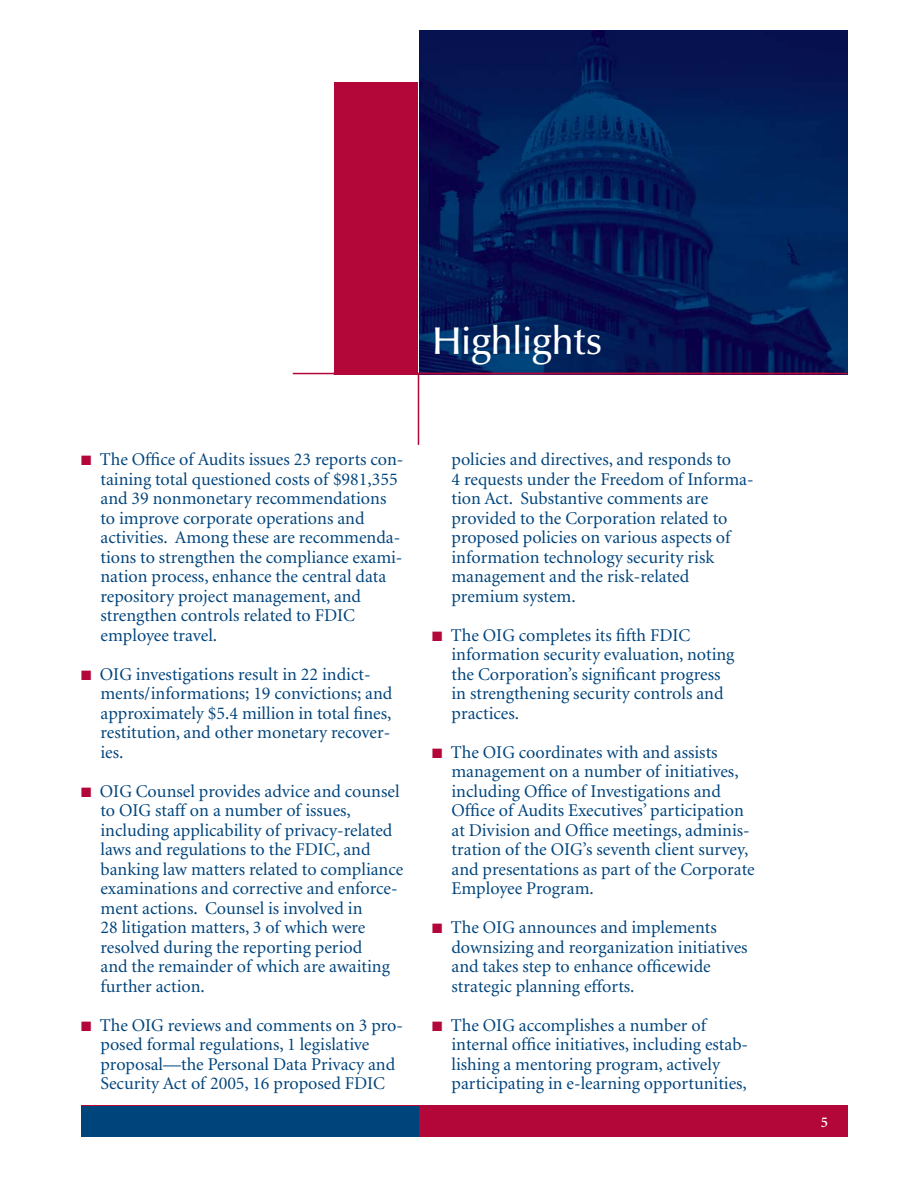
<style>
.page{position:relative;width:918px;height:1188px;background:#fff}
.page>*{position:absolute;margin:0;border:0;box-sizing:border-box;transform-origin:0 0}
.t1{font:39px "Optima Demi";color:#fff}
.t2{font:18px/19.5px "Minion";color:#00447c}
.t3{font:600 15px "Minion";color:#fff}
.s1{color:#b20738}
</style>
<div class="page">
<img style="left:419px;top:31px;width:428px;height:342px">
<div style="left:81px;top:1105px;width:766px;height:31px;background:#b20738"></div>
<div style="left:81px;top:1106px;width:338px;height:30px;background:#00447c"></div>
<div style="left:334px;top:82px;width:84px;height:292px;background:#b20738"></div>
<hr style="left:418px;top:373px;width:1px;height:72px;background:#b20738">
<hr style="left:293px;top:373px;width:554px;height:1px;background:#b20738">
<h1 class="t1" style="left:432px;top:321px;width:172px">Highlights</h1>
<p class="t2" style="left:100px;top:451px;width:304px;text-indent:-19px"><span class="s1">■</span> The Office of Audits issues 23 reports con&shy;taining total questioned costs of $981,355 and 39 nonmonetary recommendations to improve corporate operations and activities. Among these are recommenda&shy;tions to strengthen the compliance exami&shy;nation process, enhance the central data repository project management, and strengthen controls related to FDIC employee travel.</p>
<p class="t2" style="left:100px;top:666px;width:293px;text-indent:-19px"><span class="s1">■</span> OIG investigations result in 22 indict&shy;ments/informations; 19 convictions; and approximately $5.4 million in total fines, restitution, and other monetary recover&shy;ies.</p>
<p class="t2" style="left:100px;top:783px;width:304px;text-indent:-19px"><span class="s1">■</span> OIG Counsel provides advice and counsel to OIG staff on a number of issues, including applicability of privacy-related laws and regulations to the FDIC, and banking law matters related to compliance examinations and corrective and enforce&shy;ment actions. Counsel is involved in<br>28 litigation matters, 3 of which were resolved during the reporting period<br>and the remainder of which are awaiting further action.</p>
<p class="t2" style="left:100px;top:1017px;width:304px;text-indent:-19px"><span class="s1">■</span> The OIG reviews and comments on 3 pro&shy;posed formal regulations, 1 legislative proposal—the Personal Data Privacy and Security Act of 2005, 16 proposed FDIC</p>
<p class="t2" style="left:452px;top:451px;width:304px">policies and directives, and responds to<br>4 requests under the Freedom of Informa&shy;tion Act. Substantive comments are provided to the Corporation related to proposed policies on various aspects of information technology security risk management and the risk-related premium system.</p>
<p class="t2" style="left:451px;top:627px;width:284px;text-indent:-19px"><span class="s1">■</span> The OIG completes its fifth FDIC information security evaluation, noting the Corporation’s significant progress in strengthening security controls and practices.</p>
<p class="t2" style="left:451px;top:744px;width:305px;text-indent:-19px"><span class="s1">■</span> The OIG coordinates with and assists management on a number of initiatives, including Office of Investigations and Office of Audits Executives’ participation at Division and Office meetings, adminis&shy;tration of the OIG’s seventh client survey, and presentations as part of the Corporate Employee Program.</p>
<p class="t2" style="left:451px;top:919px;width:298px;text-indent:-19px"><span class="s1">■</span> The OIG announces and implements downsizing and reorganization initiatives and takes step to enhance officewide strategic planning efforts.</p>
<p class="t2" style="left:451px;top:1017px;width:298px;text-indent:-19px"><span class="s1">■</span> The OIG accomplishes a number of internal office initiatives, including estab&shy;lishing a mentoring program, actively participating in e-learning opportunities,</p>
<p class="t3" style="left:821px;top:1117px;width:9px">5</p>
</div>
